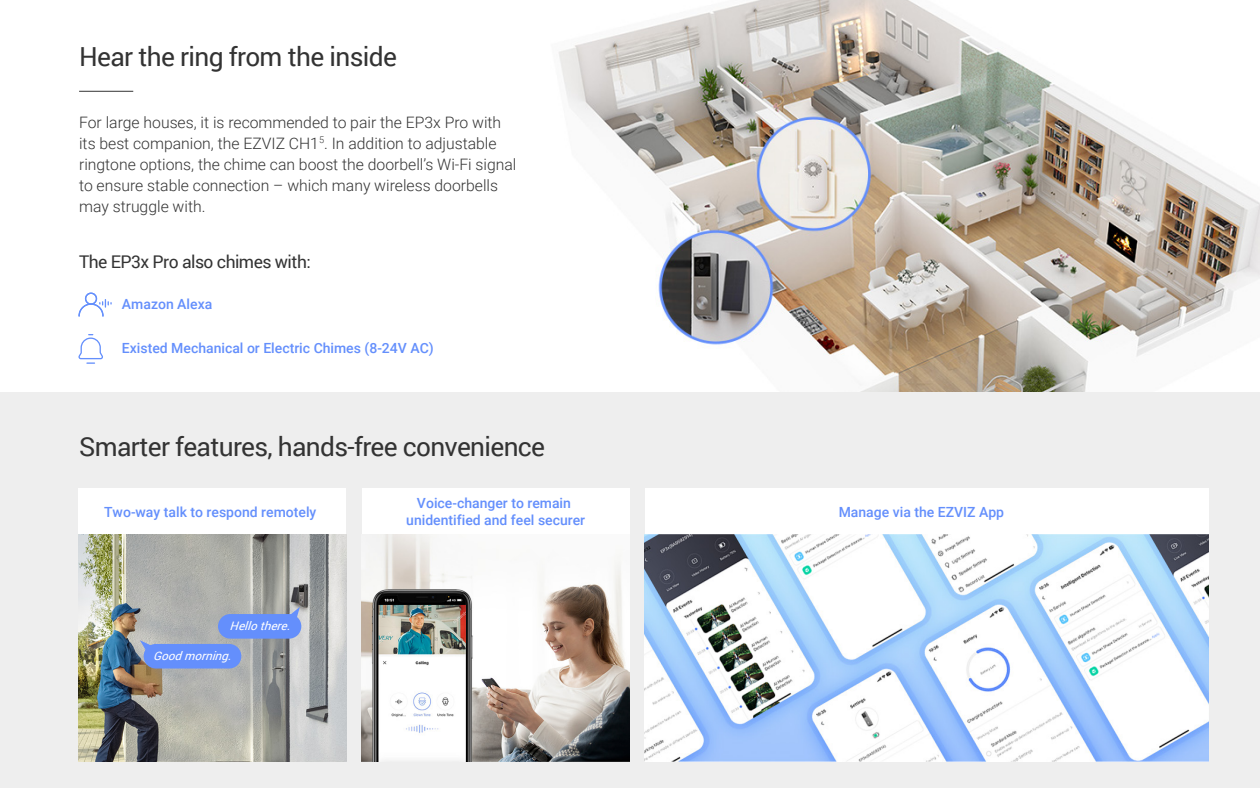
<style>
.page{position:relative;width:1260px;height:788px;background:#fff}
.page>*{position:absolute;margin:0;border:0;box-sizing:border-box;transform-origin:0 0}
.t1{font:26.25px "Roboto";letter-spacing:-.025em;color:#333}
.t2{font:17.5px "Roboto";letter-spacing:-.03em;color:#333}
.t3{font:300 15.75px/21px "Roboto";color:#333}
.t4{font:500 14px/16.8px "Roboto";color:#648ffc;text-align:center}
.t5{font:italic 11.72px "Roboto";color:#fff}
</style>
<div class="page">
<img style="left:558px;top:0;width:702px;height:392px">
<div style="left:0;top:392px;width:1260px;height:396px;background:#eee"></div>
<hr style="left:79px;top:91px;width:54px;height:1px;background:#333">
<div style="left:85px;top:292px;width:12px;height:13px;border:1px solid #648ffc;border-radius:50%"></div>
<svg style="left:78px;top:299px;width:34px;height:18px"></svg>
<svg style="left:78px;top:334px;width:25px;height:30px"></svg>
<div style="left:78px;top:488px;width:268px;height:273px;background:#fff"></div>
<div style="left:362px;top:488px;width:268px;height:273px;background:#fff"></div>
<div style="left:645px;top:488px;width:563px;height:273px;background:#fff"></div>
<img style="left:78px;top:534px;width:268px;height:227px">
<img style="left:362px;top:534px;width:268px;height:227px">
<img style="left:645px;top:534px;width:563px;height:227px">
<div style="left:144px;top:644px;width:97px;height:24px;background:#648ffc;border-radius:12px"></div>
<svg style="left:140px;top:640px;width:14px;height:11px"></svg>
<div style="left:218px;top:614px;width:83px;height:24px;background:#648ffc;border-radius:12px"></div>
<svg style="left:288px;top:606px;width:12px;height:13px"></svg>
<h1 class="t1" style="left:79px;top:38px;width:319px">Hear the ring from the inside</h1>
<p class="t3" style="left:79px;top:111px;width:439px">For large houses, it is recommended to pair the EP3x Pro with its best companion, the EZVIZ CH1<sup>5</sup>. In addition to adjustable ringtone options, the chime can boost the doorbell’s Wi-Fi signal to ensure stable connection – which many wireless doorbells may struggle with.</p>
<p class="t2" style="left:79px;top:249px;width:233px">The EP3x Pro also chimes with:</p>
<p class="t4" style="left:122px;top:295px;width:92px">Amazon Alexa</p>
<p class="t4" style="left:122px;top:339px;width:313px">Existed Mechanical or Electric Chimes (8-24V AC)</p>
<h1 class="t1" style="left:79px;top:428px;width:468px">Smarter features, hands-free convenience</h1>
<p class="t4" style="left:104px;top:503px;width:214px">Two-way talk to respond remotely</p>
<p class="t4" style="left:406px;top:494px;width:181px">Voice-changer to remain unidentified and feel securer</p>
<p class="t4" style="left:839px;top:503px;width:167px">Manage via the EZVIZ App</p>
<p class="t5" style="left:230px;top:618px;width:66px">Hellothere.</p>
<p class="t5" style="left:153px;top:648px;width:84px">Goodmorning.</p>
</div>
